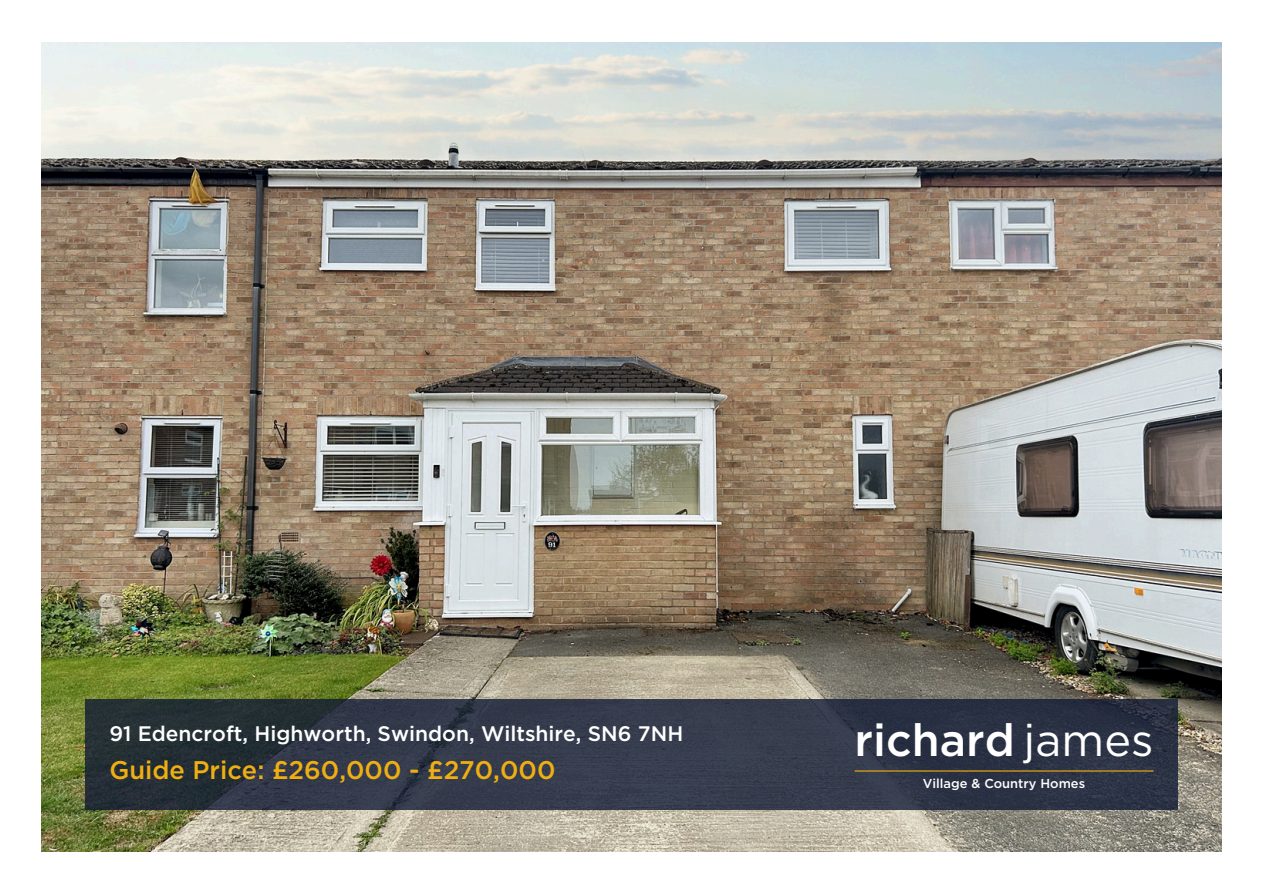
<style>
.page{position:relative;width:1263px;height:894px;background:#fff}
.page>*{position:absolute;margin:0;border:0;box-sizing:border-box;transform-origin:0 0}
.t1{font:500 45px "Gotham";color:#fff}
.t2{font:500 25.5px "Gotham";color:#efaf12}
.t3{font:500 21px "Gotham";color:#fff}
.t4{font:500 12.9px "Gotham";color:#fff}
.s1{font-weight:400}
</style>
<div class="page">
<img style="left:42px;top:42px;width:1179px;height:809px">
<svg style="left:85px;top:699px;width:1093px;height:110px;background:#2f3645"></svg>
<hr style="left:854px;top:770px;width:299px;height:1px;background:#efaf12">
<p class="t3" style="left:109px;top:719px;width:575px">91 Edencroft, Highworth, Swindon, Wiltshire, SN6 7NH</p>
<p class="t2" style="left:109px;top:753px;width:448px">Guide Price: £260,000 - £270,000</p>
<h1 class="t1" style="left:854px;top:710px;width:300px">richard <span class="s1">james</span></h1>
<p class="t4" style="left:923px;top:775px;width:164px">Village &amp; Country Homes</p>
</div>
